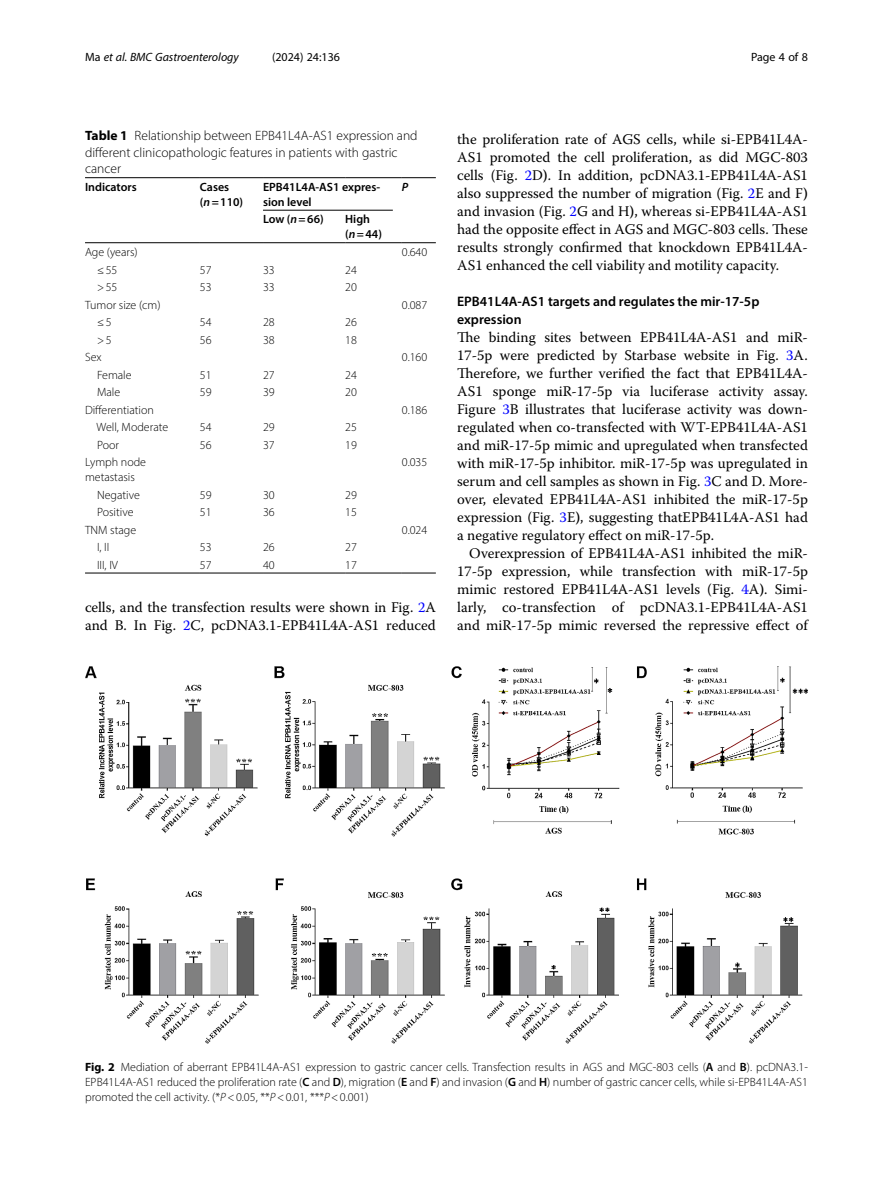
<style>
.page{position:relative;width:893px;height:1191px;background:#fff}
.page>*{position:absolute;margin:0;border:0;box-sizing:border-box;transform-origin:0 0}
.Body_Text{font:14.7px/18px "Warnock Pro";color:#000;text-align:justify}
.Body_Text_Indent{font:14.7px/18px "Warnock Pro";color:#000;text-align:justify}
.Head_2{font:600 13.8px/18px "Myriad Pro";color:#000}
.Table_Caption{font:300 13.5px/16.5px "Myriad Pro";color:#000}
.Figure_Caption{font:300 12px/15px "Myriad Pro";color:#000;text-align:justify}
.Table_Body{font:300 12px/15px "Myriad Pro";color:#000}
.Table_Head{font:600 12px/15px "Myriad Pro";color:#000}
.Table_Head_Bridge_Ru{font:600 12px/15px "Myriad Pro";color:#000}
.t1{font:italic 12px "Myriad Pro";color:#000}
.t2{font:12px "Myriad Pro";color:#000}
.Table_Head-2{font:italic 600 12px "Myriad Pro";color:#000}
.s1{font-style:normal}
.s2{font-weight:700}
.s3{font-style:italic}
.s4{color:#00f}
.s5{font-weight:600}
</style>
<div class="page">
<hr style="left:85px;top:242px;width:115px;height:1px;background:#000">
<hr style="left:200px;top:242px;width:63px;height:1px;background:#000">
<hr style="left:402px;top:242px;width:34px;height:1px;background:#000">
<hr style="left:200px;top:177px;width:63px;height:1px;background:#000">
<hr style="left:402px;top:177px;width:34px;height:1px;background:#000">
<hr style="left:263px;top:242px;width:82px;height:1px;background:#000">
<hr style="left:345px;top:242px;width:57px;height:1px;background:#000">
<hr style="left:85px;top:573px;width:115px;height:1px;background:#000">
<hr style="left:200px;top:573px;width:63px;height:1px;background:#000">
<hr style="left:263px;top:573px;width:82px;height:1px;background:#000">
<hr style="left:345px;top:573px;width:57px;height:1px;background:#000">
<hr style="left:402px;top:573px;width:34px;height:1px;background:#000">
<hr style="left:85px;top:177px;width:115px;height:1px;background:#000">
<hr style="left:263px;top:177px;width:82px;height:1px;background:#000">
<hr style="left:345px;top:177px;width:57px;height:1px;background:#000">
<hr style="left:263px;top:210px;width:130px;height:1px;background:#000">
<img style="left:85px;top:666px;width:723px;height:378px">
<p class="t1" style="left:85px;top:50px;width:155px"><span class="s1">Ma</span> et al. BMC Gastroenterology</p>
<p class="t2" style="left:272px;top:50px;width:70px">(2024) 24:136</p>
<p class="t2" style="left:751px;top:50px;width:58px">Page 4 of 8</p>
<p class="Table_Caption" style="left:85px;top:128px;width:334px"><span class="s2">Table 1</span> Relationship between EPB41L4A-AS1 expression and different clinicopathologic features in patients with gastric cancer</p>
<p class="Table_Head" style="left:85px;top:179px;width:53px">Indicators</p>
<p class="Table_Head" style="left:200px;top:179px;width:31px">Cases</p>
<p class="Table_Head" style="left:200px;top:194px;width:45px">(<span class="s3">n</span>=110)</p>
<p class="Table_Head_Bridge_Ru" style="left:263px;top:179px;width:119px">EPB41L4A-AS1 expres&shy;sion level</p>
<p class="Table_Head-2" style="left:402px;top:179px;width:8px">P</p>
<p class="Table_Head" style="left:263px;top:212px;width:62px">Low (<span class="s3">n</span>=66)</p>
<p class="Table_Head" style="left:345px;top:212px;width:38px">High (<span class="s3">n</span>=44)</p>
<p class="Table_Body" style="left:85px;top:244px;width:54px">Age (years)</p>
<p class="Table_Body" style="left:402px;top:244px;width:27px">0.640</p>
<p class="Table_Body" style="left:97px;top:262px;width:22px">≤55</p>
<p class="Table_Body" style="left:200px;top:262px;width:13px">57</p>
<p class="Table_Body" style="left:263px;top:262px;width:13px">33</p>
<p class="Table_Body" style="left:345px;top:262px;width:13px">24</p>
<p class="Table_Body" style="left:97px;top:279px;width:22px">&gt;55</p>
<p class="Table_Body" style="left:200px;top:279px;width:13px">53</p>
<p class="Table_Body" style="left:263px;top:279px;width:13px">33</p>
<p class="Table_Body" style="left:345px;top:279px;width:13px">20</p>
<p class="Table_Body" style="left:85px;top:297px;width:77px">Tumor size (cm)</p>
<p class="Table_Body" style="left:402px;top:297px;width:27px">0.087</p>
<p class="Table_Body" style="left:97px;top:314px;width:16px">≤5</p>
<p class="Table_Body" style="left:200px;top:314px;width:13px">54</p>
<p class="Table_Body" style="left:263px;top:314px;width:13px">28</p>
<p class="Table_Body" style="left:345px;top:314px;width:13px">26</p>
<p class="Table_Body" style="left:97px;top:332px;width:16px">&gt;5</p>
<p class="Table_Body" style="left:200px;top:332px;width:13px">56</p>
<p class="Table_Body" style="left:263px;top:332px;width:13px">38</p>
<p class="Table_Body" style="left:345px;top:332px;width:13px">18</p>
<p class="Table_Body" style="left:85px;top:349px;width:18px">Sex</p>
<p class="Table_Body" style="left:402px;top:349px;width:27px">0.160</p>
<p class="Table_Body" style="left:97px;top:367px;width:36px">Female</p>
<p class="Table_Body" style="left:200px;top:367px;width:13px">51</p>
<p class="Table_Body" style="left:263px;top:367px;width:13px">27</p>
<p class="Table_Body" style="left:345px;top:367px;width:13px">24</p>
<p class="Table_Body" style="left:97px;top:384px;width:25px">Male</p>
<p class="Table_Body" style="left:200px;top:384px;width:13px">59</p>
<p class="Table_Body" style="left:263px;top:384px;width:13px">39</p>
<p class="Table_Body" style="left:345px;top:384px;width:13px">20</p>
<p class="Table_Body" style="left:85px;top:402px;width:70px">Differentiation</p>
<p class="Table_Body" style="left:402px;top:402px;width:27px">0.186</p>
<p class="Table_Body" style="left:97px;top:419px;width:73px">Well, Moderate</p>
<p class="Table_Body" style="left:200px;top:419px;width:13px">54</p>
<p class="Table_Body" style="left:263px;top:419px;width:13px">29</p>
<p class="Table_Body" style="left:345px;top:419px;width:13px">25</p>
<p class="Table_Body" style="left:97px;top:437px;width:24px">Poor</p>
<p class="Table_Body" style="left:200px;top:437px;width:13px">56</p>
<p class="Table_Body" style="left:263px;top:437px;width:13px">37</p>
<p class="Table_Body" style="left:345px;top:437px;width:13px">19</p>
<p class="Table_Body" style="left:85px;top:454px;width:63px">Lymph node metastasis</p>
<p class="Table_Body" style="left:402px;top:454px;width:27px">0.035</p>
<p class="Table_Body" style="left:97px;top:487px;width:44px">Negative</p>
<p class="Table_Body" style="left:200px;top:487px;width:13px">59</p>
<p class="Table_Body" style="left:263px;top:487px;width:13px">30</p>
<p class="Table_Body" style="left:345px;top:487px;width:13px">29</p>
<p class="Table_Body" style="left:97px;top:504px;width:38px">Positive</p>
<p class="Table_Body" style="left:200px;top:504px;width:13px">51</p>
<p class="Table_Body" style="left:263px;top:504px;width:13px">36</p>
<p class="Table_Body" style="left:345px;top:504px;width:13px">15</p>
<p class="Table_Body" style="left:85px;top:522px;width:53px">TNM stage</p>
<p class="Table_Body" style="left:402px;top:522px;width:27px">0.024</p>
<p class="Table_Body" style="left:97px;top:539px;width:14px">I, II</p>
<p class="Table_Body" style="left:200px;top:539px;width:13px">53</p>
<p class="Table_Body" style="left:263px;top:539px;width:13px">26</p>
<p class="Table_Body" style="left:345px;top:539px;width:13px">27</p>
<p class="Table_Body" style="left:97px;top:557px;width:22px">III, IV</p>
<p class="Table_Body" style="left:200px;top:557px;width:13px">57</p>
<p class="Table_Body" style="left:263px;top:557px;width:13px">40</p>
<p class="Table_Body" style="left:345px;top:557px;width:13px">17</p>
<p class="Body_Text" style="left:85px;top:598px;width:352px">cells, and the transfection results were shown in Fig. <span class="s4">2</span>A and B. In Fig. <span class="s4">2</span>C, pcDNA3.1-EPB41L4A-AS1 reduced</p>
<p class="Body_Text" style="left:457px;top:130px;width:352px">the proliferation rate of AGS cells, while si-EPB41L4A-AS1 promoted the cell proliferation, as did MGC-803 cells (Fig. <span class="s4">2</span>D<span class="s5">)</span>. In addition, pcDNA3.1-EPB41L4A-AS1 also suppressed the number of migration (Fig. <span class="s4">2</span>E and F<span class="s5">) </span>and invasion (Fig. <span class="s4">2</span>G and H<span class="s5">)</span>, whereas si-EPB41L4A-AS1 had the opposite effect in AGS and MGC-803 cells. These results strongly confirmed that knockdown EPB41L4A-AS1 enhanced the cell viability and motility capacity.</p>
<p class="Head_2" style="left:457px;top:292px;width:304px">EPB41L4A-AS1 targets and regulates the mir-17-5p expression</p>
<p class="Body_Text" style="left:457px;top:328px;width:352px">The binding sites between EPB41L4A-AS1 and miR-17-5p were predicted by Starbase website in Fig. <span class="s4">3</span>A.<br>Therefore, we further verified the fact that EPB41L4A-AS1 sponge miR-17-5p via luciferase activity assay.<br>Figure <span class="s4">3</span>B illustrates that luciferase activity was down&shy;regulated when co-transfected with WT-EPB41L4A-AS1 and miR-17-5p mimic and upregulated when transfected with miR-17-5p inhibitor. miR-17-5p was upregulated in serum and cell samples as shown in Fig. <span class="s4">3</span>C and D. More&shy;over, elevated EPB41L4A-AS1 inhibited the miR-17-5p expression (Fig. <span class="s4">3</span>E<span class="s5">)</span>, suggesting thatEPB41L4A-AS1 had a negative regulatory effect on miR-17-5p.</p>
<p class="Body_Text_Indent" style="left:457px;top:544px;width:352px;text-indent:12px">Overexpression of EPB41L4A-AS1 inhibited the miR-17-5p expression, while transfection with miR-17-5p mimic restored EPB41L4A-AS1 levels (Fig. <span class="s4">4</span>A<span class="s5">)</span>. Simi&shy;larly, co-transfection of pcDNA3.1-EPB41L4A-AS1 and miR-17-5p mimic reversed the repressive effect of</p>
<p class="Figure_Caption" style="left:85px;top:1059px;width:724px"><span class="s2">Fig. 2</span> Mediation of aberrant EPB41L4A-AS1 expression to gastric cancer cells. Transfection results in AGS and MGC-803 cells (<span class="s5">A</span> and <span class="s5">B</span>). pcDNA3.1- EPB41L4A-AS1 reduced the proliferation rate (<span class="s5">C</span> and <span class="s5">D</span>), migration (<span class="s5">E</span> and <span class="s5">F</span>) and invasion (<span class="s5">G</span> and <span class="s5">H</span>) number of gastric cancer cells, while si-EPB41L4A-AS1 promoted the cell activity. (*<span class="s3">P</span>&lt;0.05, **<span class="s3">P</span>&lt;0.01, ***<span class="s3">P</span>&lt;0.001)</p>
</div>
